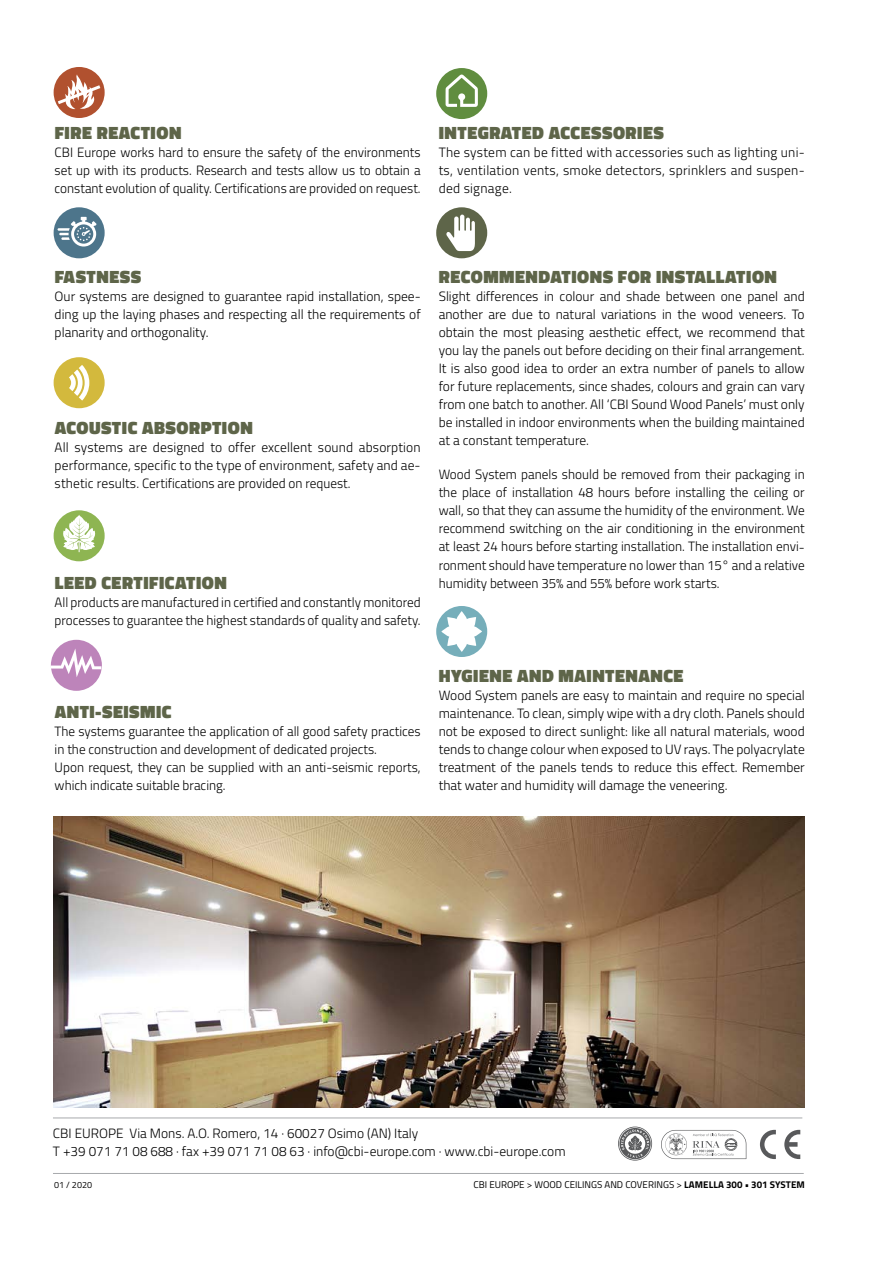
<style>
.page{position:relative;width:893px;height:1263px;background:#fff}
.page>*{position:absolute;margin:0;border:0;box-sizing:border-box;transform-origin:0 0}
.t1{font:900 18px "Titillium";letter-spacing:.03em;color:#5e6549}
.t2{font:300 13.5px/18px "Titillium";color:#000;text-align:justify}
.t3{font:9.75px "Titillium";color:#000}
.t4{font:9px "Titillium";color:#000}
.s1{font-weight:700}
</style>
<div class="page">
<hr style="left:53px;top:1117px;width:749px;height:1px;background:#a7a9ac">
<svg style="left:661px;top:1130px;width:85px;height:29px"></svg>
<svg style="left:760px;top:1130px;width:16px;height:29px"></svg>
<svg style="left:784px;top:1130px;width:16px;height:29px"></svg>
<svg style="left:618px;top:1126px;width:34px;height:34px"></svg>
<div style="left:54px;top:67px;width:51px;height:51px;background:#b1512f;border-radius:50%"></div>
<svg style="left:54px;top:74px;width:50px;height:35px"></svg>
<div style="left:54px;top:510px;width:51px;height:51px;background:#8eb552;border-radius:50%"></div>
<svg style="left:63px;top:515px;width:32px;height:37px"></svg>
<div style="left:54px;top:357px;width:51px;height:51px;background:#d3b93d;border-radius:50%"></div>
<svg style="left:69px;top:365px;width:20px;height:36px"></svg>
<div style="left:54px;top:207px;width:51px;height:51px;background:#4d758b;border-radius:50%"></div>
<svg style="left:58px;top:217px;width:39px;height:30px"></svg>
<div style="left:436px;top:68px;width:51px;height:51px;background:#608d3f;border-radius:50%"></div>
<svg style="left:446px;top:74px;width:32px;height:33px"></svg>
<div style="left:51px;top:640px;width:51px;height:51px;background:#bd84ba;border-radius:50%"></div>
<svg style="left:51px;top:648px;width:50px;height:29px"></svg>
<div style="left:436px;top:207px;width:51px;height:51px;background:#5e6549;border-radius:50%"></div>
<svg style="left:446px;top:215px;width:29px;height:36px"></svg>
<img style="left:54px;top:816px;width:751px;height:292px">
<div style="left:436px;top:606px;width:51px;height:51px;background:#76aeba;border-radius:50%"></div>
<svg style="left:441px;top:611px;width:41px;height:41px"></svg>
<hr style="left:53px;top:1173px;width:751px;height:1px;background:#a7a9ac">
<h1 class="t1" style="left:55px;top:119px;width:128px">FIRE REACTION</h1>
<p class="t2" style="left:55px;top:143px;width:368px">CBI Europe works hard to ensure the safety of the environments set up with its products. Research and tests allow us to obtain a constant evolution of quality. Certifications are provided on request.</p>
<h1 class="t1" style="left:439px;top:119px;width:227px">INTEGRATED ACCESSORIES</h1>
<p class="t2" style="left:439px;top:143px;width:368px">The system can be fitted with accessories such as lighting uni&shy;ts, ventilation vents, smoke detectors, sprinklers and suspen&shy;ded signage.</p>
<h1 class="t1" style="left:55px;top:263px;width:88px">FASTNESS</h1>
<p class="t2" style="left:55px;top:287px;width:368px">Our systems are designed to guarantee rapid installation, spee&shy;ding up the laying phases and respecting all the requirements of planarity and orthogonality.</p>
<h1 class="t1" style="left:55px;top:415px;width:199px">ACOUSTIC ABSORPTION</h1>
<p class="t2" style="left:55px;top:438px;width:368px">All systems are designed to offer excellent sound absorption performance, specific to the type of environment, safety and ae&shy;sthetic results. Certifications are provided on request.</p>
<h1 class="t1" style="left:55px;top:569px;width:174px">LEED CERTIFICATION</h1>
<p class="t2" style="left:55px;top:593px;width:368px">All products are manufactured in certified and constantly monitored processes to guarantee the highest standards of quality and safety.</p>
<h1 class="t1" style="left:55px;top:698px;width:118px">ANTI-SEISMIC</h1>
<p class="t2" style="left:55px;top:722px;width:368px;text-align:left">The systems guarantee the application of all good safety practices in the construction and development of dedicated projects.<br>Upon request, they can be supplied with an anti-seismic reports, which indicate suitable bracing.</p>
<h1 class="t1" style="left:439px;top:263px;width:340px">RECOMMENDATIONS FOR INSTALLATION</h1>
<p class="t2" style="left:439px;top:287px;width:368px">Slight differences in colour and shade between one panel and another are due to natural variations in the wood veneers. To obtain the most pleasing aesthetic effect, we recommend that you lay the panels out before deciding on their final arrangement.<br>It is also good idea to order an extra number of panels to allow for future replacements, since shades, colours and grain can vary from one batch to another. All ‘CBI Sound Wood Panels’ must only be installed in indoor environments when the building maintained at a constant temperature.</p>
<p class="t2" style="left:439px;top:465px;width:368px">Wood System panels should be removed from their packaging in the place of installation 48 hours before installing the ceiling or wall, so that they can assume the humidity of the environment. We recommend switching on the air conditioning in the environment at least 24 hours before starting installation. The installation envi&shy;ronment should have temperature no lower than 15° and a relative humidity between 35% and 55% before work starts.</p>
<h1 class="t1" style="left:439px;top:662px;width:246px">HYGIENE AND MAINTENANCE</h1>
<p class="t2" style="left:439px;top:686px;width:368px">Wood System panels are easy to maintain and require no special maintenance. To clean, simply wipe with a dry cloth. Panels should not be exposed to direct sunlight: like all natural materials, wood tends to change colour when exposed to UV rays. The polyacrylate treatment of the panels tends to reduce this effect. Remember that water and humidity will damage the veneering.</p>
<p class="t2" style="left:53px;top:1124px;width:514px">CBI EUROPE Via Mons. A.O. Romero, 14 · 60027 Osimo (AN) Italy<br>T +39 071 71 08 688 · fax +39 071 71 08 63 · info@cbi-europe.com · www.cbi-europe.com</p>
<p class="t4" style="left:54px;top:1178px;width:39px">01 / 2020</p>
<p class="t3" style="left:474px;top:1178px;width:333px">CBI EUROPE &gt; WOOD CEILINGS AND COVERINGS &gt; <span class="s1">LAMELLA 300 • 301 SYSTEM</span></p>
</div>
